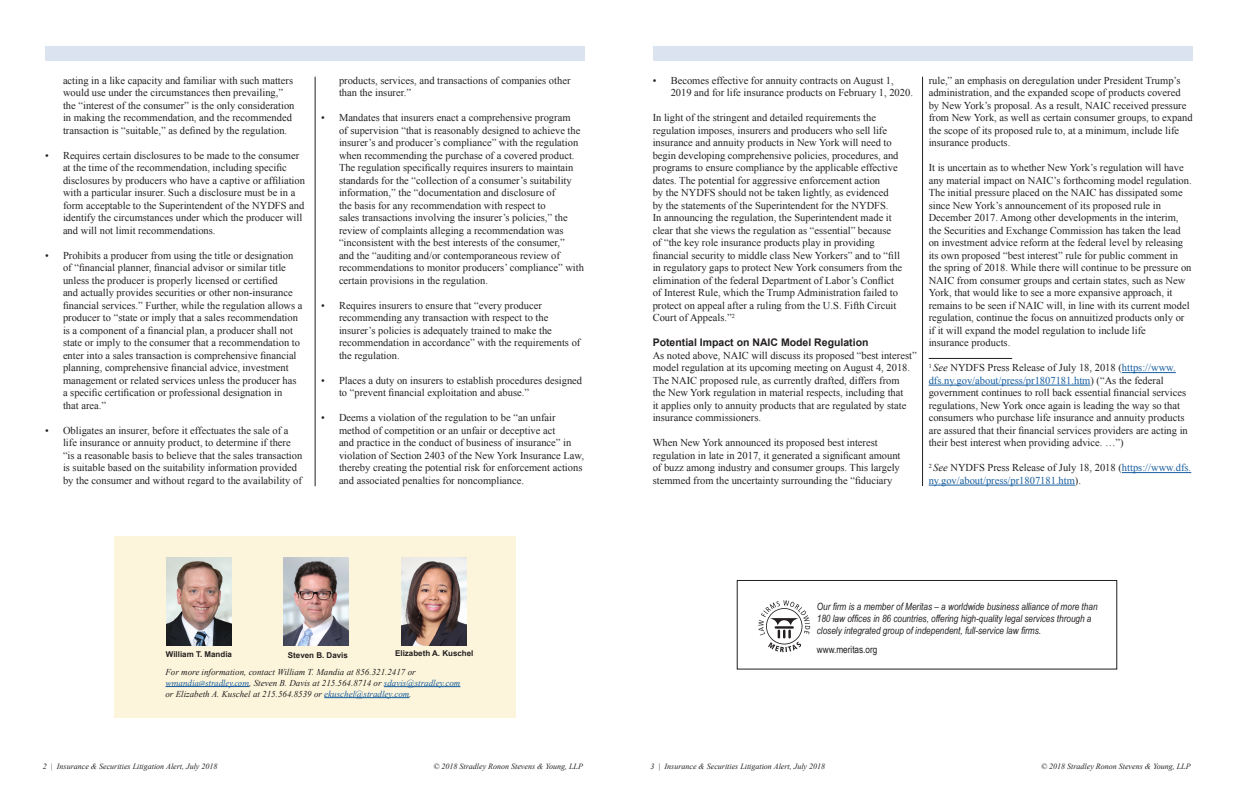
<style>
.page{position:relative;width:1242px;height:810px;background:#fff}
.page>*{position:absolute;margin:0;border:0;box-sizing:border-box;transform-origin:0 0}
.t1{font:10.5px/12.5px "Times New Roman";color:#231f20}
.t2{font:10.5px/12.5px "Times New Roman";color:#175d9e}
.t3{font:700 10.5px "Arial";color:#231f20}
.t4{font:italic 10px/12px "Arial Narrow";color:#231f20}
.t5{font:10px "Arial Narrow";color:#231f20}
.t6{font:italic 9px/11px "Times New Roman";color:#231f20}
.t7{font:italic 8px "Times New Roman";color:#231f20}
.t8{font:700 8px "Arial";color:#231f20}
.s1{font-family:"Minion Pro";color:#175d9e}
.s2{color:#175d9e}
.s3{font-style:italic}
.s4{font-style:italic;color:#231f20}
.s5{color:#231f20}
</style>
<div class="page">
<div style="left:45px;top:46px;width:540px;height:15px;background:#dce3f0"></div>
<hr style="left:315px;top:77px;width:1px;height:409px;background:#231f20">
<hr style="left:1122px;top:372px;width:54px;height:1px;background:#175d9e">
<hr style="left:929px;top:385px;width:161px;height:1px;background:#175d9e">
<hr style="left:1122px;top:472px;width:69px;height:1px;background:#175d9e">
<hr style="left:929px;top:485px;width:146px;height:1px;background:#175d9e">
<div style="left:653px;top:46px;width:540px;height:15px;background:#dce3f0"></div>
<hr style="left:922px;top:77px;width:1px;height:409px;background:#231f20">
<div style="left:114px;top:537px;width:402px;height:181px;background:#fcf5db"></div>
<img style="left:167px;top:557px;width:64px;height:89px">
<img style="left:284px;top:557px;width:65px;height:89px">
<img style="left:402px;top:557px;width:65px;height:89px">
<hr style="left:165px;top:686px;width:84px;height:1px;background:#175d9e">
<hr style="left:384px;top:686px;width:76px;height:1px;background:#175d9e">
<hr style="left:324px;top:697px;width:85px;height:1px;background:#175d9e">
<hr style="left:929px;top:358px;width:83px;height:1px;background:#231f20">
<div style="left:737px;top:580px;width:380px;height:89px;border:1px solid #231f20"></div>
<svg style="left:758px;top:600px;width:52px;height:52px"></svg>
<p class="t1" style="left:63px;top:74px;width:233px">acting in a like capacity and familiar with such matters would use under the circumstances then prevailing,” the “interest of the consumer” is the only consideration in making the recommendation, and the recommended transaction is “suitable,” as defined by the regulation.</p>
<p class="t1" style="left:63px;top:149px;width:244px;text-indent:-18px">• Requires certain disclosures to be made to the consumer at the time of the recommendation, including specific disclosures by producers who have a captive or affiliation with a particular insurer. Such a disclosure must be in a form acceptable to the Superintendent of the NYDFS and identify the circumstances under which the producer will and will not limit recommendations.</p>
<p class="t1" style="left:63px;top:249px;width:241px;text-indent:-18px">• Prohibits a producer from using the title or designation of “financial planner, financial advisor or similar title unless the producer is properly licensed or certified<br>and actually provides securities or other non-insurance financial services.” Further, while the regulation allows a producer to “state or imply that a sales recommendation is a component of a financial plan, a producer shall not state or imply to the consumer that a recommendation to enter into a sales transaction is comprehensive financial planning, comprehensive financial advice, investment management or related services unless the producer has a specific certification or professional designation in<br>that area.”</p>
<p class="t1" style="left:63px;top:424px;width:241px;text-indent:-18px">• Obligates an insurer, before it effectuates the sale of a life insurance or annuity product, to determine if there “is a reasonable basis to believe that the sales transaction is suitable based on the suitability information provided by the consumer and without regard to the availability of</p>
<p class="t1" style="left:339px;top:74px;width:233px">products, services, and transactions of companies other than the insurer.”</p>
<p class="t1" style="left:339px;top:112px;width:247px;text-indent:-18px">• Mandates that insurers enact a comprehensive program<br>of supervision “that is reasonably designed to achieve the insurer’s and producer’s compliance” with the regulation when recommending the purchase of a covered product.<br>The regulation specifically requires insurers to maintain standards for the “collection of a consumer’s suitability information,” the “documentation and disclosure of<br>the basis for any recommendation with respect to<br>sales transactions involving the insurer’s policies,” the review of complaints alleging a recommendation was “inconsistent with the best interests of the consumer,”<br>and the “auditing and/or contemporaneous review of recommendations to monitor producers’ compliance” with certain provisions in the regulation.</p>
<p class="t1" style="left:339px;top:299px;width:243px;text-indent:-18px">• Requires insurers to ensure that “every producer recommending any transaction with respect to the insurer’s policies is adequately trained to make the recommendation in accordance” with the requirements of the regulation.</p>
<p class="t1" style="left:339px;top:374px;width:245px;text-indent:-18px">• Places a duty on insurers to establish procedures designed to “prevent financial exploitation and abuse.”</p>
<p class="t1" style="left:339px;top:412px;width:247px;text-indent:-18px">• Deems a violation of the regulation to be “an unfair method of competition or an unfair or deceptive act<br>and practice in the conduct of business of insurance” in violation of Section 2403 of the New York Insurance Law, thereby creating the potential risk for enforcement actions and associated penalties for noncompliance.</p>
<p class="t8" style="left:166px;top:649px;width:68px">William T. Mandia</p>
<p class="t8" style="left:288px;top:650px;width:62px">Steven B. Davis</p>
<p class="t8" style="left:395px;top:648px;width:80px">Elizabeth A. Kuschel</p>
<p class="t6" style="left:165px;top:666px;width:296px">For more information, contact William T. Mandia at 856.321.2417 or <span class="s1">wmandia@stradley.com</span>, Steven B. Davis at 215.564.8714 or <span class="s2">sdavis@stradley.com </span>or Elizabeth A. Kuschel at 215.564.8539 or <span class="s2">ekuschel@stradley.com</span>.</p>
<p class="t7" style="left:43px;top:761px;width:176px">2 | Insurance &amp; Securities Litigation Alert, July 2018</p>
<p class="t7" style="left:434px;top:761px;width:151px">© 2018 Stradley Ronon Stevens &amp; Young, LLP</p>
<p class="t1" style="left:671px;top:74px;width:244px;text-indent:-18px">• Becomes effective for annuity contracts on August 1,<br>2019 and for life insurance products on February 1, 2020.</p>
<p class="t1" style="left:653px;top:112px;width:251px">In light of the stringent and detailed requirements the regulation imposes, insurers and producers who sell life insurance and annuity products in New York will need to begin developing comprehensive policies, procedures, and programs to ensure compliance by the applicable effective dates. The potential for aggressive enforcement action<br>by the NYDFS should not be taken lightly, as evidenced<br>by the statements of the Superintendent for the NYDFS.<br>In announcing the regulation, the Superintendent made it clear that she views the regulation as “essential” because of “the key role insurance products play in providing financial security to middle class New Yorkers” and to “fill in regulatory gaps to protect New York consumers from the elimination of the federal Department of Labor’s Conflict of Interest Rule, which the Trump Administration failed to protect on appeal after a ruling from the U.S. Fifth Circuit Court of Appeals.”<sup>2</sup></p>
<p class="t3" style="left:653px;top:336px;width:217px">Potential Impact on NAIC Model Regulation</p>
<p class="t1" style="left:653px;top:349px;width:266px">As noted above, NAIC will discuss its proposed “best interest” model regulation at its upcoming meeting on August 4, 2018.<br>The NAIC proposed rule, as currently drafted, differs from<br>the New York regulation in material respects, including that<br>it applies only to annuity products that are regulated by state insurance commissioners.</p>
<p class="t1" style="left:653px;top:437px;width:249px">When New York announced its proposed best interest regulation in late in 2017, it generated a significant amount of buzz among industry and consumer groups. This largely stemmed from the uncertainty surrounding the “fiduciary</p>
<p class="t1" style="left:929px;top:74px;width:265px">rule,” an emphasis on deregulation under President Trump’s administration, and the expanded scope of products covered by New York’s proposal. As a result, NAIC received pressure from New York, as well as certain consumer groups, to expand the scope of its proposed rule to, at a minimum, include life insurance products.</p>
<p class="t1" style="left:929px;top:162px;width:265px">It is uncertain as to whether New York’s regulation will have any material impact on NAIC’s forthcoming model regulation.<br>The initial pressure placed on the NAIC has dissipated some since New York’s announcement of its proposed rule in December 2017. Among other developments in the interim, the Securities and Exchange Commission has taken the lead on investment advice reform at the federal level by releasing its own proposed “best interest” rule for public comment in the spring of 2018. While there will continue to be pressure on NAIC from consumer groups and certain states, such as New York, that would like to see a more expansive approach, it remains to be seen if NAIC will, in line with its current model regulation, continue the focus on annuitized products only or if it will expand the model regulation to include life</p>
<p class="t1" style="left:929px;top:337px;width:83px">insurance products.</p>
<p class="t1" style="left:929px;top:362px;width:261px"><sup>1</sup> <span class="s3">See</span> NYDFS Press Release of July 18, 2018 (<span class="s2">https://www. dfs.ny.gov/about/press/pr1807181.htm</span>) (“As the federal government continues to roll back essential financial services regulations, New York once again is leading the way so that consumers who purchase life insurance and annuity products are assured that their financial services providers are acting in their best interest when providing advice. …”)</p>
<p class="t2" style="left:929px;top:462px;width:264px"><sup>2</sup> <span class="s4">See</span> <span class="s5">NYDFS Press Release of July 18, 2018 (</span>https://www.dfs. ny.gov/about/press/pr1807181.htm<span class="s5">).</span></p>
<p class="t4" style="left:817px;top:600px;width:282px">Our firm is a member of Meritas – a worldwide business alliance of more than<br>180 law offices in 86 countries, offering high-quality legal services through a closely integrated group of independent, full-service law firms.</p>
<p class="t5" style="left:817px;top:642px;width:62px">www.meritas.org</p>
<p class="t7" style="left:650px;top:761px;width:176px">3 | Insurance &amp; Securities Litigation Alert, July 2018</p>
<p class="t7" style="left:1041px;top:761px;width:151px">© 2018 Stradley Ronon Stevens &amp; Young, LLP</p>
</div>
